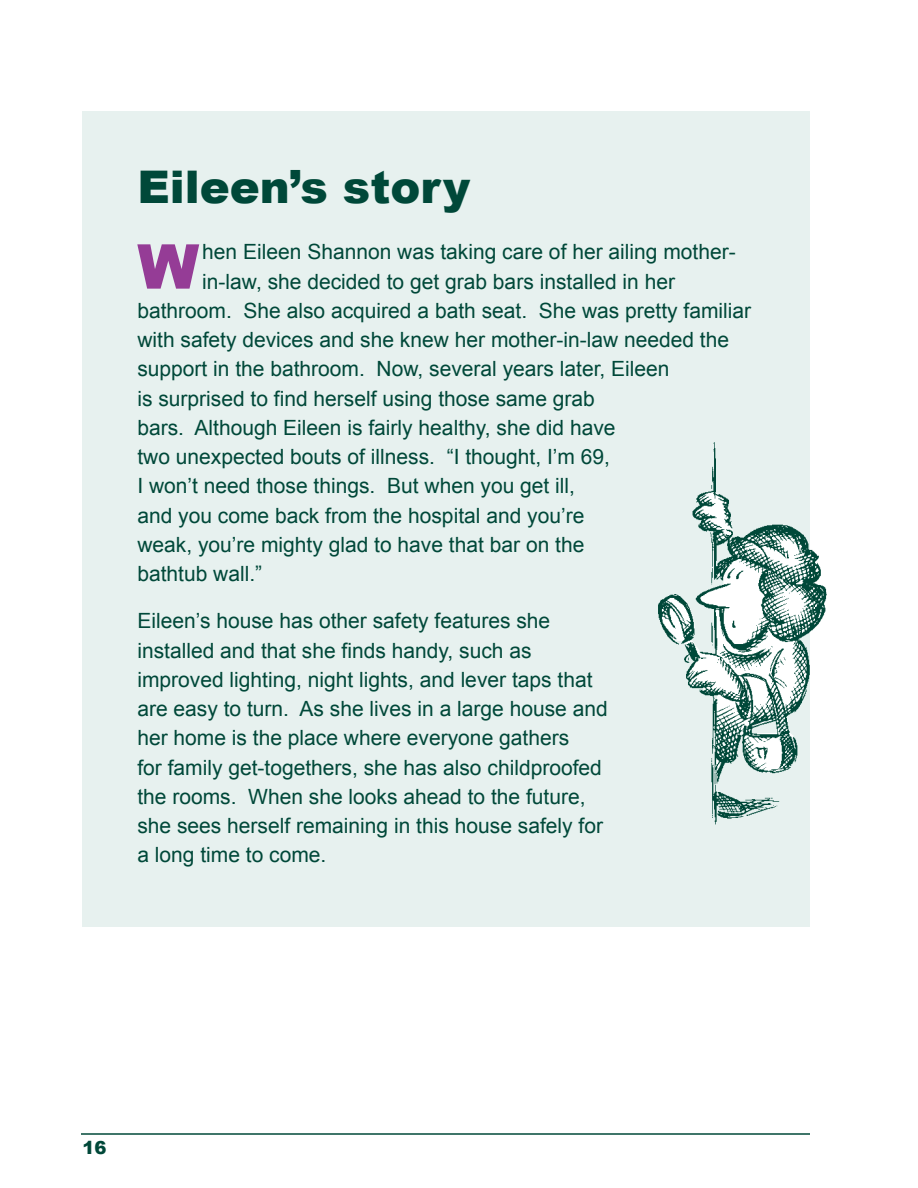
<style>
.page{position:relative;width:918px;height:1188px;background:#fff}
.page>*{position:absolute;margin:0;border:0;box-sizing:border-box;transform-origin:0 0}
.t1{font:900 61.8px "Arial";color:#953c96}
.t2{font:900 45px "Arial";color:#004839}
.t3{font:21px/29.2px "Arial";color:#004839}
.t4{font:900 18px "Arial";color:#004839}
</style>
<div class="page">
<hr style="left:81px;top:1133px;width:729px;height:2px;background:#004839">
<div style="left:82px;top:111px;width:728px;height:816px;background:#e7f1ef"></div>
<img style="left:658px;top:442px;width:169px;height:383px">
<h2 class="t2" style="left:137px;top:162px;width:335px">Eileen’s story</h2>
<h1 class="t1" style="left:137px;top:232px;width:63px">W</h1>
<p class="t3" style="left:202px;top:237px;width:535px">hen Eileen Shannon was taking care of her ailing mother-</p>
<p class="t3" style="left:202px;top:267px;width:474px">in-law, she decided to get grab bars installed in her</p>
<p class="t3" style="left:137px;top:296px;width:615px">bathroom. She also acquired a bath seat. She was pretty familiar</p>
<p class="t3" style="left:137px;top:325px;width:593px">with safety devices and she knew her mother-in-law needed the</p>
<p class="t3" style="left:137px;top:354px;width:534px">support in the bathroom. Now, several years later, Eileen</p>
<p class="t3" style="left:137px;top:384px;width:459px">is surprised to find herself using those same grab</p>
<p class="t3" style="left:137px;top:413px;width:480px">bars. Although Eileen is fairly healthy, she did have</p>
<p class="t3" style="left:137px;top:442px;width:474px">two unexpected bouts of illness. “I thought, I’m 69,</p>
<p class="t3" style="left:137px;top:471px;width:439px">I won’t need those things. But when you get ill,</p>
<p class="t3" style="left:137px;top:501px;width:449px">and you come back from the hospital and you’re</p>
<p class="t3" style="left:137px;top:530px;width:449px">weak, you’re mighty glad to have that bar on the</p>
<p class="t3" style="left:137px;top:559px;width:126px">bathtub wall.”</p>
<p class="t3" style="left:137px;top:606px;width:472px">Eileen’s house has other safety features she installed and that she finds handy, such as improved lighting, night lights, and lever taps that are easy to turn. As she lives in a large house and her home is the place where everyone gathers<br>for family get-togethers, she has also childproofed the rooms. When she looks ahead to the future, she sees herself remaining in this house safely for a long time to come.</p>
<p class="t4" style="left:82px;top:1138px;width:26px">16</p>
</div>
